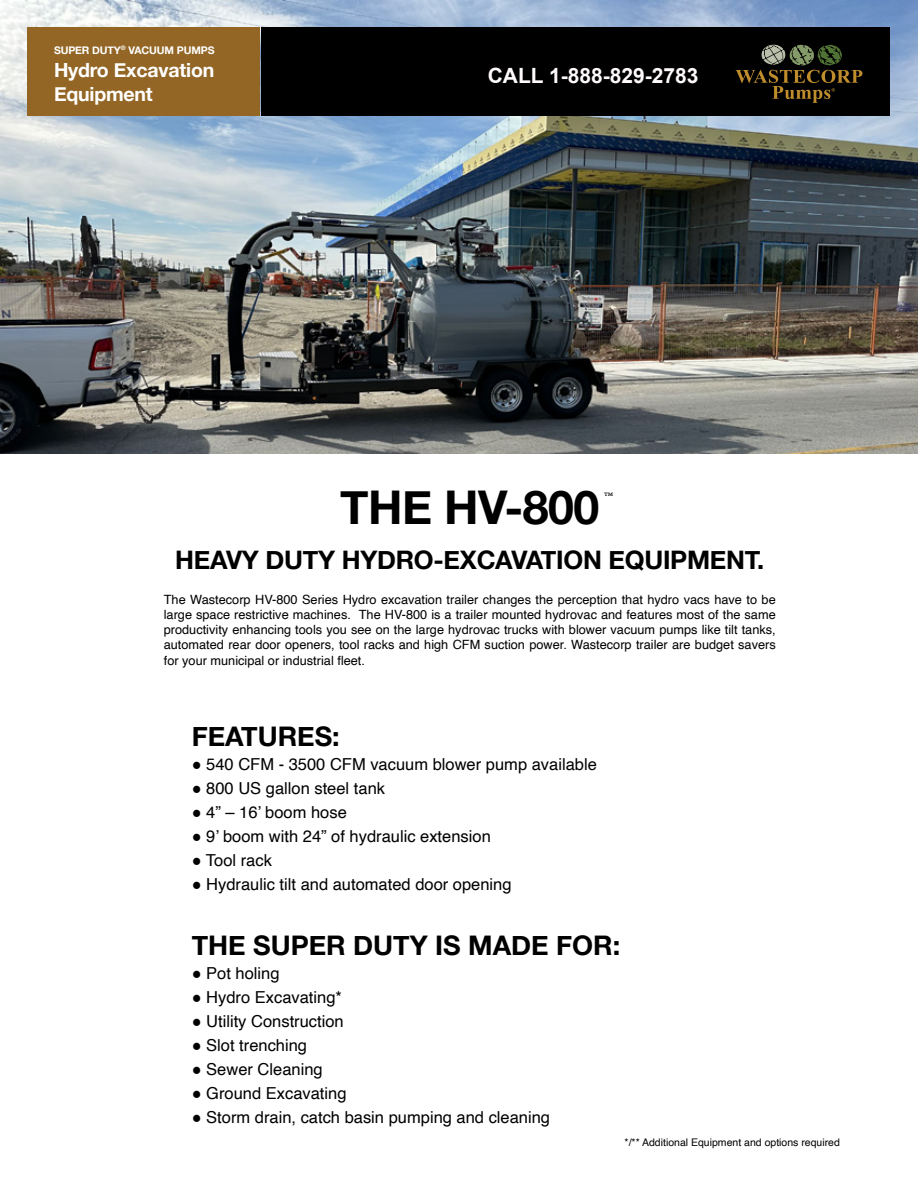
<style>
.page{position:relative;width:918px;height:1188px;background:#fff}
.page>*{position:absolute;margin:0;border:0;box-sizing:border-box;transform-origin:0 0}
.t1{font:700 46.5px "Helvetica Neue";letter-spacing:-.01em;color:#000}
.t2{font:700 27px "Helvetica Neue";color:#000}
.t3{font:700 25.5px "Helvetica Neue";letter-spacing:-.01em;color:#000}
.t4{font:700 21px "Arial";color:#fffbfd}
.t5{font:21px "Minion Pro";color:#000}
.t6{font:700 19.5px/23.4px "Helvetica Neue";letter-spacing:-.01em;color:#fff}
.t7{font:16.5px "Helvetica";color:#000}
.t8{font:12.75px/15.3px "Helvetica";color:#000;text-align:justify}
.t9{font:10.5px "Helvetica";color:#000}
.t10{font:700 10.5px "Helvetica Neue";letter-spacing:-.01em;color:#fff}
</style>
<div class="page">
<img style="left:0;top:0;width:918px;height:454px">
<div style="left:261px;top:27px;width:629px;height:88px;background:#000"></div>
<div style="left:27px;top:27px;width:232px;height:88px;background:#936625"></div>
<svg style="left:736px;top:45px;width:126px;height:58px"></svg>
<p class="t10" style="left:54px;top:42px;width:162px">SUPER DUTY<sup>®</sup> VACUUM PUMPS</p>
<h3 class="t6" style="left:54px;top:59px;width:162px">Hydro Excavation<br>Equipment</h3>
<h3 class="t4" style="left:488px;top:62px;width:212px">CALL 1-888-829-2783</h3>
<p class="t1" style="left:340px;top:471px;width:261px">THE HV-800</p>
<p class="t3" style="left:175px;top:540px;width:591px">HEAVY DUTY HYDRO-EXCAVATION EQUIPMENT.</p>
<p class="t8" style="left:164px;top:592px;width:613px">The Wastecorp HV-800 Series Hydro excavation trailer changes the perception that hydro vacs have to be large space restrictive machines. The HV-800 is a trailer mounted hydrovac and features most of the same productivity enhancing tools you see on the large hydrovac trucks with blower vacuum pumps like tilt tanks, automated rear door openers, tool racks and high CFM suction power. Wastecorp trailer are budget savers for your municipal or industrial fleet.</p>
<p class="t5" style="left:604px;top:485px;width:11px">™</p>
<p class="t2" style="left:192px;top:715px;width:150px">FEATURES:</p>
<p class="t7" style="left:192px;top:751px;width:407px">● 540 CFM - 3500 CFM vacuum blower pump available</p>
<p class="t7" style="left:192px;top:775px;width:195px">● 800 US gallon steel tank</p>
<p class="t7" style="left:192px;top:799px;width:157px">● 4” – 16’ boom hose</p>
<p class="t7" style="left:192px;top:823px;width:301px">● 9’ boom with 24” of hydraulic extension</p>
<p class="t7" style="left:192px;top:847px;width:82px">● Tool rack</p>
<p class="t7" style="left:192px;top:871px;width:321px">● Hydraulic tilt and automated door opening</p>
<p class="t2" style="left:192px;top:924px;width:430px">THE SUPER DUTY IS MADE FOR:</p>
<p class="t7" style="left:192px;top:960px;width:89px">● Pot holing</p>
<p class="t7" style="left:192px;top:984px;width:152px">● Hydro Excavating*</p>
<p class="t7" style="left:192px;top:1008px;width:154px">● Utility Construction</p>
<p class="t7" style="left:192px;top:1032px;width:117px">● Slot trenching</p>
<p class="t7" style="left:192px;top:1056px;width:133px">● Sewer Cleaning</p>
<p class="t7" style="left:192px;top:1080px;width:156px">● Ground Excavating</p>
<p class="t7" style="left:192px;top:1104px;width:360px">● Storm drain, catch basin pumping and cleaning</p>
<p class="t9" style="left:625px;top:1135px;width:217px">*/** Additional Equipment and options required</p>
</div>
